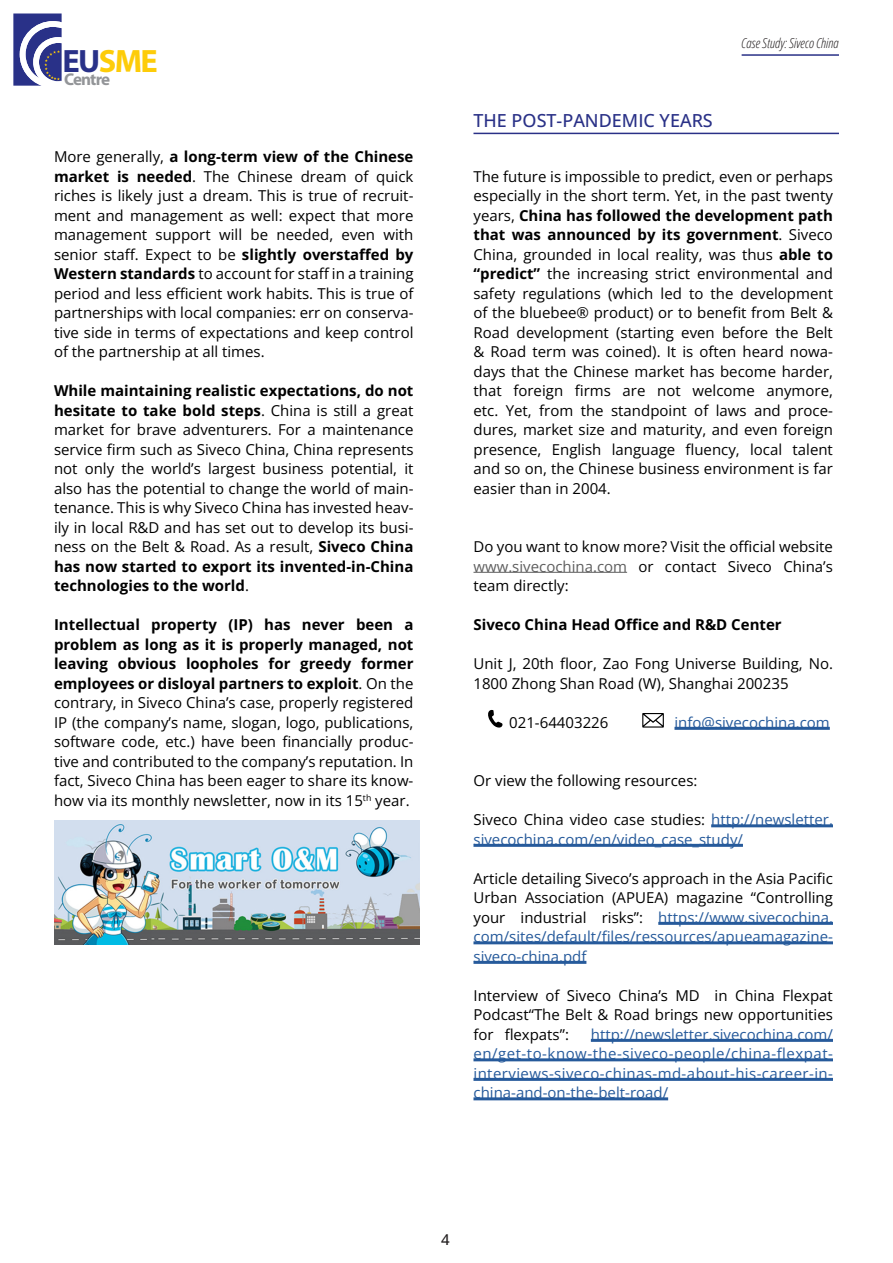
<style>
.page{position:relative;width:893px;height:1263px;background:#fff}
.page>*{position:absolute;margin:0;border:0;box-sizing:border-box;transform-origin:0 0}
.t1{font:700 32.4px "Myriad Pro";letter-spacing:-.05em;color:#fdcc09}
.Heading_2{font:500 18px "Open Sans";color:#2a3187}
.t2{font:700 17.1px "Myriad Pro";letter-spacing:-.055em;color:#939598}
.Body_text{font:15px/19.5px "Open Sans";color:#000;text-align:justify}
.Body_text-2{font:15px/19.5px "Open Sans";color:#265a9b}
.Body_text-3{font:700 15px "Open Sans";color:#000}
.t3{font:500 15px "Open Sans";color:#231f20}
.t4{font:italic 300 13.5px "Open Sans Condensed";color:#231f20}
.s1{color:#293188}
.s2{font-weight:700}
.s3{color:#5f5f5f}
.s4{color:#000}
.s5{color:#265a9b}
</style>
<div class="page">
<svg style="left:13px;top:14px;width:49px;height:72px"></svg>
<hr style="left:742px;top:54px;width:97px;height:2px;background:#2a3187">
<hr style="left:473px;top:133px;width:366px;height:1px;background:#2a3187">
<hr style="left:473px;top:572px;width:154px;height:1px;background:#5f5f5f">
<hr style="left:674px;top:727px;width:156px;height:3px;background:#265a9b">
<hr style="left:711px;top:824px;width:122px;height:3px;background:#265a9b">
<hr style="left:473px;top:844px;width:270px;height:3px;background:#265a9b">
<hr style="left:658px;top:922px;width:175px;height:3px;background:#265a9b">
<hr style="left:473px;top:941px;width:360px;height:3px;background:#265a9b">
<hr style="left:473px;top:961px;width:113px;height:3px;background:#265a9b">
<hr style="left:591px;top:1039px;width:242px;height:3px;background:#265a9b">
<hr style="left:473px;top:1058px;width:360px;height:3px;background:#265a9b">
<hr style="left:473px;top:1078px;width:360px;height:3px;background:#265a9b">
<hr style="left:473px;top:1097px;width:195px;height:3px;background:#265a9b">
<svg style="left:488px;top:710px;width:14px;height:18px"></svg>
<svg style="left:642px;top:713px;width:22px;height:14px"></svg>
<img style="left:54px;top:820px;width:365px;height:125px">
<h1 class="t1" style="left:63px;top:40px;width:97px"><span class="s1">EU</span>SME</h1>
<p class="t2" style="left:64px;top:68px;width:48px">Centre</p>
<p class="Body_text" style="left:54px;top:146px;width:361px">More generally, <span class="s2">a long-term view of the Chinese market is needed</span>. The Chinese dream of quick riches is likely just a dream. This is true of recruit&shy;ment and management as well: expect that more management support will be needed, even with senior staff. Expect to be <span class="s2">slightly overstaffed by Western standards</span> to account for staff in a training period and less efficient work habits. This is true of partnerships with local companies: err on conserva&shy;tive side in terms of expectations and keep control of the partnership at all times.</p>
<p class="Body_text" style="left:54px;top:380px;width:361px"><span class="s2">While maintaining realistic expectations, do not hesitate to take bold steps</span>. China is still a great market for brave adventurers. For a maintenance service firm such as Siveco China, China represents not only the world’s largest business potential, it also has the potential to change the world of main&shy;tenance. This is why Siveco China has invested heav&shy;ily in local R&amp;D and has set out to develop its busi&shy;ness on the Belt &amp; Road. As a result, <span class="s2">Siveco China has now started to export its invented-in-China technologies to the world</span>.</p>
<p class="Body_text" style="left:54px;top:614px;width:361px"><span class="s2">Intellectual property (IP) has never been a problem as long as it is properly managed, not leaving obvious loopholes for greedy former employees or disloyal partners to exploit</span>. On the contrary, in Siveco China’s case, properly registered IP (the company’s name, slogan, logo, publications, software code, etc.) have been financially produc&shy;tive and contributed to the company’s reputation. In fact, Siveco China has been eager to share its know&shy;how via its monthly newsletter, now in its 15<sup>th</sup> year.</p>
<p class="Heading_2" style="left:473px;top:108px;width:241px">THE POST-PANDEMIC YEARS</p>
<p class="t4" style="left:742px;top:33px;width:99px">Case Study: Siveco China</p>
<p class="Body_text" style="left:473px;top:166px;width:361px">The future is impossible to predict, even or perhaps especially in the short term. Yet, in the past twenty years, <span class="s2">China has followed the development path that was announced by its government</span>. Siveco China, grounded in local reality, was thus <span class="s2">able to “predict”</span> the increasing strict environmental and safety regulations (which led to the development of the bluebee® product) or to benefit from Belt &amp; Road development (starting even before the Belt &amp; Road term was coined). It is often heard nowa&shy;days that the Chinese market has become harder, that foreign firms are not welcome anymore, etc. Yet, from the standpoint of laws and proce&shy;dures, market size and maturity, and even foreign presence, English language fluency, local talent and so on, the Chinese business environment is far easier than in 2004.</p>
<p class="Body_text" style="left:473px;top:536px;width:361px">Do you want to know more? Visit the official website <span class="s3">www.sivecochina.com</span> or contact Siveco China’s team directly:</p>
<p class="Body_text-3" style="left:473px;top:614px;width:310px">Siveco China Head Office and R&amp;D Center</p>
<p class="Body_text" style="left:473px;top:653px;width:361px">Unit J, 20th floor, Zao Fong Universe Building, No.<br>1800 Zhong Shan Road (W), Shanghai 200235</p>
<p class="Body_text" style="left:509px;top:712px;width:101px">021-64403226</p>
<p class="Body_text-2" style="left:674px;top:712px;width:157px">info@sivecochina.com</p>
<p class="Body_text" style="left:473px;top:770px;width:225px">Or view the following resources:</p>
<p class="Body_text-2" style="left:473px;top:809px;width:361px"><span class="s4">Siveco China video case studies:</span> http://newsletter. sivecochina.com/en/video_case_study/</p>
<p class="Body_text" style="left:473px;top:868px;width:361px">Article detailing Siveco’s approach in the Asia Pacific Urban Association (APUEA) magazine “Controlling your industrial risks”: <span class="s5">https://www.sivecochina. com/sites/default/files/ressources/apueamagazine&shy;siveco-china.pdf</span></p>
<p class="Body_text" style="left:473px;top:985px;width:361px">Interview of Siveco China’s MD in China Flexpat Podcast“The Belt &amp; Road brings new opportunities for flexpats”:</p>
<p class="Body_text-2" style="left:473px;top:1024px;width:361px;text-align:justify;text-indent:117px">http://newsletter.sivecochina.com/ en/get-to-know-the-siveco-people/china-flexpat&shy;interviews-siveco-chinas-md-about-his-career-in&shy;china-and-on-the-belt-road/</p>
<p class="t3" style="left:441px;top:1229px;width:10px">4</p>
</div>
